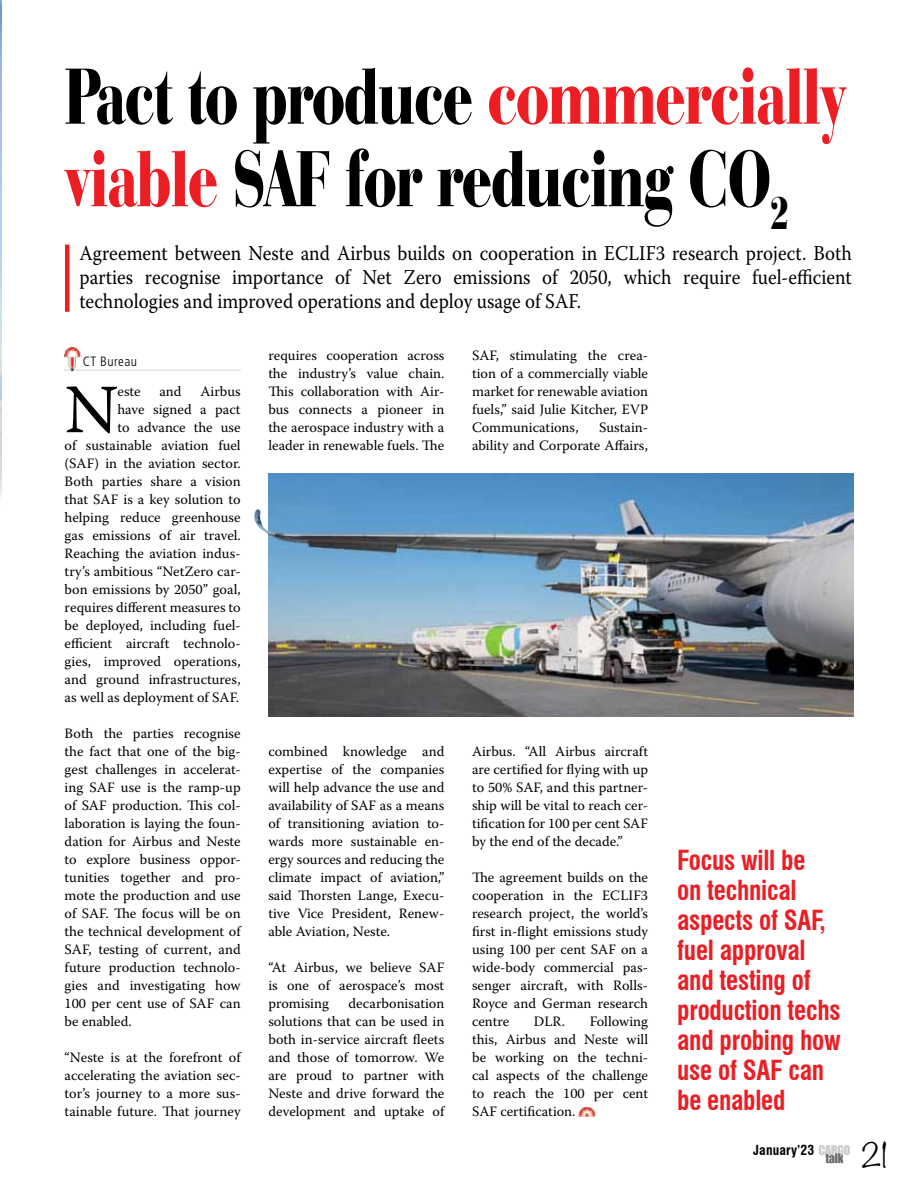
<style>
.page{position:relative;width:915px;height:1191px;background:#fff}
.page>*{position:absolute;margin:0;border:0;box-sizing:border-box;transform-origin:0 0}
.t1{font:900 82.5px/82.5px "Bauer Bodoni BT";letter-spacing:-.02em;color:#000;scale:.73 1}
.t2{font:68.85px "Warnock Pro";color:#000}
.t3{font:300 30px "Noteworthy";color:#000}
.t4{font:700 condensed 27px/30px "Swiss 721 BT";letter-spacing:-.01em;color:#ed1d24;scale:.94 1}
.t5{font:21px/24px "Warnock Pro";color:#000;text-align:justify;scale:.9 1}
.t6{font:14.25px/18px "Warnock Pro";color:#000;text-align:justify}
.t7{font:700 condensed 13.5px "Swiss 721 BT";letter-spacing:.01em;color:#000}
.t8{font:300 condensed 13.5px "Frutiger";letter-spacing:.03em;color:#000}
.s1{color:#ed1d24}
</style>
<div class="page">
<svg style="left:818px;top:1145px;width:31px;height:18px"></svg>
<img style="left:64px;top:347px;width:177px;height:25px">
<img style="left:578px;top:1106px;width:17px;height:10px">
<hr style="left:65px;top:244px;width:4px;height:68px;background:#ed1d24">
<img style="left:268px;top:473px;width:585px;height:243px">
<img style="left:254px;top:509px;width:21px;height:28px">
<img style="left:0;top:0;width:2px;height:499px">
<h1 class="t1" style="left:64px;top:53px;width:1073px">Pact to produce <span class="s1">commercially viable</span> SAF for reducing CO<sub>2</sub></h1>
<p class="t5" style="left:79px;top:241px;width:859px">Agreement between Neste and Airbus builds on cooperation in ECLIF3 research project. Both parties recognise importance of Net Zero emissions of 2050, which require fuel-efficient technologies and improved operations and deploy usage of SAF.</p>
<p class="t8" style="left:83px;top:354px;width:56px">CT Bureau</p>
<h2 class="t2" style="left:65px;top:368px;width:54px">N</h2>
<p class="t6" style="left:117px;top:382px;width:25px">este</p>
<p class="t6" style="left:159px;top:382px;width:24px">and</p>
<p class="t6" style="left:65px;top:382px;width:177px;text-align:right">Airbus<br>have signed a pact<br>to advance the use<br>of sustainable aviation fuel (SAF) in the aviation sector.<br>Both parties share a vision that SAF is a key solution to helping reduce greenhouse gas emissions of air travel.<br>Reaching the aviation indus&shy;try’s ambitious “NetZero car&shy;bon emissions by 2050” goal, requires different measures to be deployed, including fuel&shy;efficient aircraft technolo&shy;gies, improved operations, and ground infrastructures, as well as deployment of SAF.</p>
<p class="t6" style="left:65px;top:724px;width:177px">Both the parties recognise the fact that one of the big&shy;gest challenges in accelerat&shy;ing SAF use is the ramp-up of SAF production. This col&shy;laboration is laying the foun&shy;dation for Airbus and Neste to explore business oppor&shy;tunities together and pro&shy;mote the production and use of SAF. The focus will be on the technical development of SAF, testing of current, and future production technolo&shy;gies and investigating how 100 per cent use of SAF can be enabled.</p>
<p class="t6" style="left:65px;top:1048px;width:177px">“Neste is at the forefront of accelerating the aviation sec&shy;tor’s journey to a more sus&shy;tainable future. That journey</p>
<p class="t6" style="left:268px;top:346px;width:177px">requires cooperation across the industry’s value chain.<br>This collaboration with Air&shy;bus connects a pioneer in the aerospace industry with a leader in renewable fuels. The</p>
<p class="t6" style="left:268px;top:742px;width:177px">combined knowledge and expertise of the companies will help advance the use and availability of SAF as a means of transitioning aviation to&shy;wards more sustainable en&shy;ergy sources and reducing the climate impact of aviation,” said Thorsten Lange, Execu&shy;tive Vice President, Renew&shy;able Aviation, Neste.</p>
<p class="t6" style="left:268px;top:958px;width:177px">“At Airbus, we believe SAF is one of aerospace’s most promising</p>
<p class="t6" style="left:268px;top:994px;width:177px;text-indent:80px">decarbonisation solutions that can be used in both in-service aircraft fleets and those of tomorrow. We are proud to partner with Neste and drive forward the development and uptake of</p>
<p class="t6" style="left:472px;top:346px;width:177px">SAF, stimulating the crea&shy;tion of a commercially viable market for renewable aviation fuels,” said Julie Kitcher, EVP Communications,</p>
<p class="t6" style="left:472px;top:418px;width:177px;text-align:right">Sustain-<br>ability and Corporate Affairs,</p>
<p class="t6" style="left:472px;top:742px;width:177px">Airbus. “All Airbus aircraft are certified for flying with up to 50% SAF, and this partner&shy;ship will be vital to reach cer&shy;tification for 100 per cent SAF by the end of the decade.”</p>
<p class="t6" style="left:472px;top:868px;width:177px">The agreement builds on the cooperation in the ECLIF3 research project, the world’s first in-flight emissions study using 100 per cent SAF on a wide-body commercial pas&shy;senger aircraft, with Rolls-Royce and German research centre</p>
<p class="t6" style="left:472px;top:1012px;width:177px;text-indent:118px">Following this, Airbus and Neste will be working on the techni&shy;cal aspects of the challenge to reach the 100 per cent SAF certification.</p>
<p class="t6" style="left:533px;top:1012px;width:33px">DLR.</p>
<h3 class="t4" style="left:677px;top:845px;width:175px">Focus will be<br>on technical aspects of SAF, fuel approval and testing of production techs and probing how use of SAF can be enabled</h3>
<p class="t7" style="left:753px;top:1142px;width:63px">January’23</p>
<h3 class="t3" style="left:861px;top:1129px;width:28px">21</h3>
</div>
